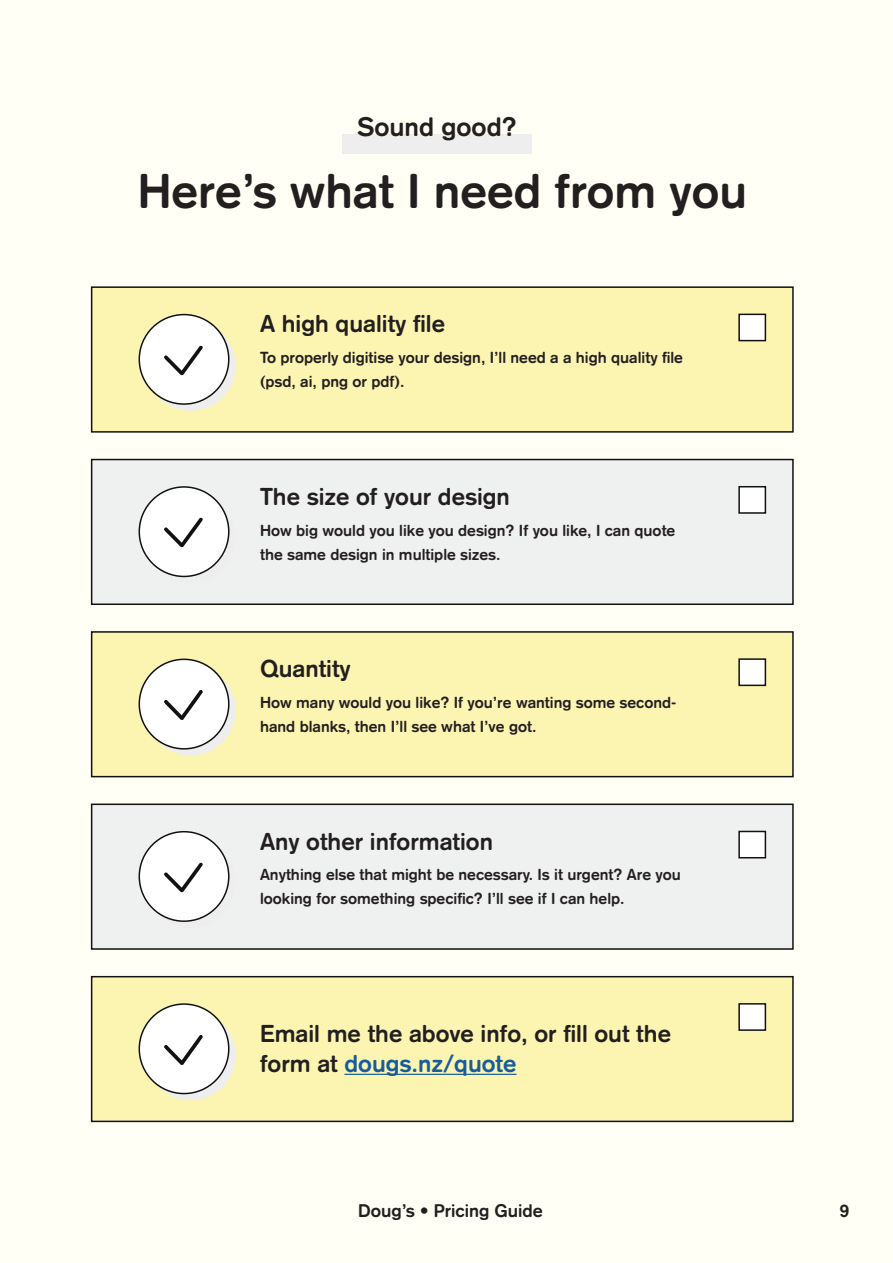
<style>
.page{position:relative;width:893px;height:1263px;background:#fffff5}
.page>*{position:absolute;margin:0;border:0;box-sizing:border-box;transform-origin:0 0}
.t1{font:700 48px "Basic Commercial SR Pro";color:#231f20}
.t2{font:700 26.25px "Basic Commercial SR Pro";color:#231f20}
.t3{font:700 24px/30px "Basic Commercial SR Pro";color:#231f20}
.t4{font:700 18px "Basic Commercial SR Pro";color:#231f20}
.t5{font:700 15.75px/24px "Basic Commercial SR Pro";color:#231f20}
.s1{color:#175d9e}
</style>
<div class="page">
<div style="left:91px;top:286px;width:703px;height:147px;background:#fcf5b1;border:2px solid #111"></div>
<div style="left:738px;top:314px;width:28px;height:27px;background:#fff;border:2px solid #111"></div>
<svg style="left:146px;top:321px;width:90px;height:90px"></svg>
<div style="left:139px;top:315px;width:90px;height:89px;background:#fff;border-radius:50%"></div>
<img style="left:164px;top:345px;width:39px;height:31px">
<div style="left:139px;top:314px;width:90px;height:91px;border:2px solid #111;border-radius:50%"></div>
<div style="left:91px;top:459px;width:703px;height:146px;background:#eff0f0;border:2px solid #111"></div>
<div style="left:738px;top:486px;width:28px;height:28px;background:#fff;border:2px solid #111"></div>
<svg style="left:146px;top:493px;width:90px;height:90px"></svg>
<div style="left:139px;top:487px;width:90px;height:89px;background:#fff;border-radius:50%"></div>
<img style="left:164px;top:517px;width:39px;height:31px">
<div style="left:139px;top:486px;width:90px;height:91px;border:2px solid #111;border-radius:50%"></div>
<div style="left:91px;top:631px;width:703px;height:146px;background:#fcf5b1;border:2px solid #111"></div>
<div style="left:738px;top:658px;width:28px;height:28px;background:#fff;border:2px solid #111"></div>
<svg style="left:146px;top:665px;width:90px;height:90px"></svg>
<div style="left:139px;top:659px;width:90px;height:90px;background:#fff;border-radius:50%"></div>
<img style="left:164px;top:690px;width:39px;height:30px">
<div style="left:139px;top:659px;width:90px;height:90px;border:2px solid #111;border-radius:50%"></div>
<div style="left:91px;top:803px;width:703px;height:147px;background:#eff0f0;border:2px solid #111"></div>
<div style="left:738px;top:831px;width:28px;height:27px;background:#fff;border:2px solid #111"></div>
<div style="left:139px;top:832px;width:90px;height:89px;background:#fff;border-radius:50%"></div>
<img style="left:164px;top:862px;width:39px;height:31px">
<div style="left:139px;top:831px;width:90px;height:91px;border:2px solid #111;border-radius:50%"></div>
<div style="left:91px;top:976px;width:703px;height:146px;background:#fcf5b1;border:2px solid #111"></div>
<div style="left:738px;top:1003px;width:28px;height:28px;background:#fff;border:2px solid #111"></div>
<hr style="left:344px;top:1074px;width:172px;height:1px;background:#175d9e">
<svg style="left:146px;top:1010px;width:90px;height:90px"></svg>
<div style="left:139px;top:1004px;width:90px;height:89px;background:#fff;border-radius:50%"></div>
<img style="left:164px;top:1035px;width:39px;height:30px">
<div style="left:139px;top:1003px;width:90px;height:91px;border:2px solid #111;border-radius:50%"></div>
<div style="left:343px;top:134px;width:189px;height:19px;background:#eee"></div>
<p class="t2" style="left:357px;top:111px;width:161px">Sound good?</p>
<p class="t1" style="left:138px;top:163px;width:611px">Here’s what I need from you</p>
<p class="t3" style="left:260px;top:309px;width:187px">A high quality file</p>
<p class="t5" style="left:260px;top:345px;width:424px">To properly digitise your design, I’ll need a a high quality file (psd, ai, png or pdf).</p>
<p class="t3" style="left:260px;top:481px;width:251px">The size of your design</p>
<p class="t5" style="left:260px;top:518px;width:417px">How big would you like you design? If you like, I can quote the same design in multiple sizes.</p>
<p class="t3" style="left:260px;top:653px;width:92px">Quantity</p>
<p class="t5" style="left:260px;top:690px;width:418px">How many would you like? If you’re wanting some second&shy;hand blanks, then I’ll see what I’ve got.</p>
<p class="t3" style="left:260px;top:826px;width:235px">Any other information</p>
<p class="t5" style="left:260px;top:863px;width:422px">Anything else that might be necessary. Is it urgent? Are you looking for something specific? I’ll see if I can help.</p>
<p class="t3" style="left:260px;top:1018px;width:412px">Email me the above info, or fill out the form at <span class="s1">dougs.nz/quote</span></p>
<p class="t4" style="left:358px;top:1200px;width:186px">Doug’s • Pricing Guide</p>
<p class="t4" style="left:840px;top:1199px;width:12px">9</p>
</div>
